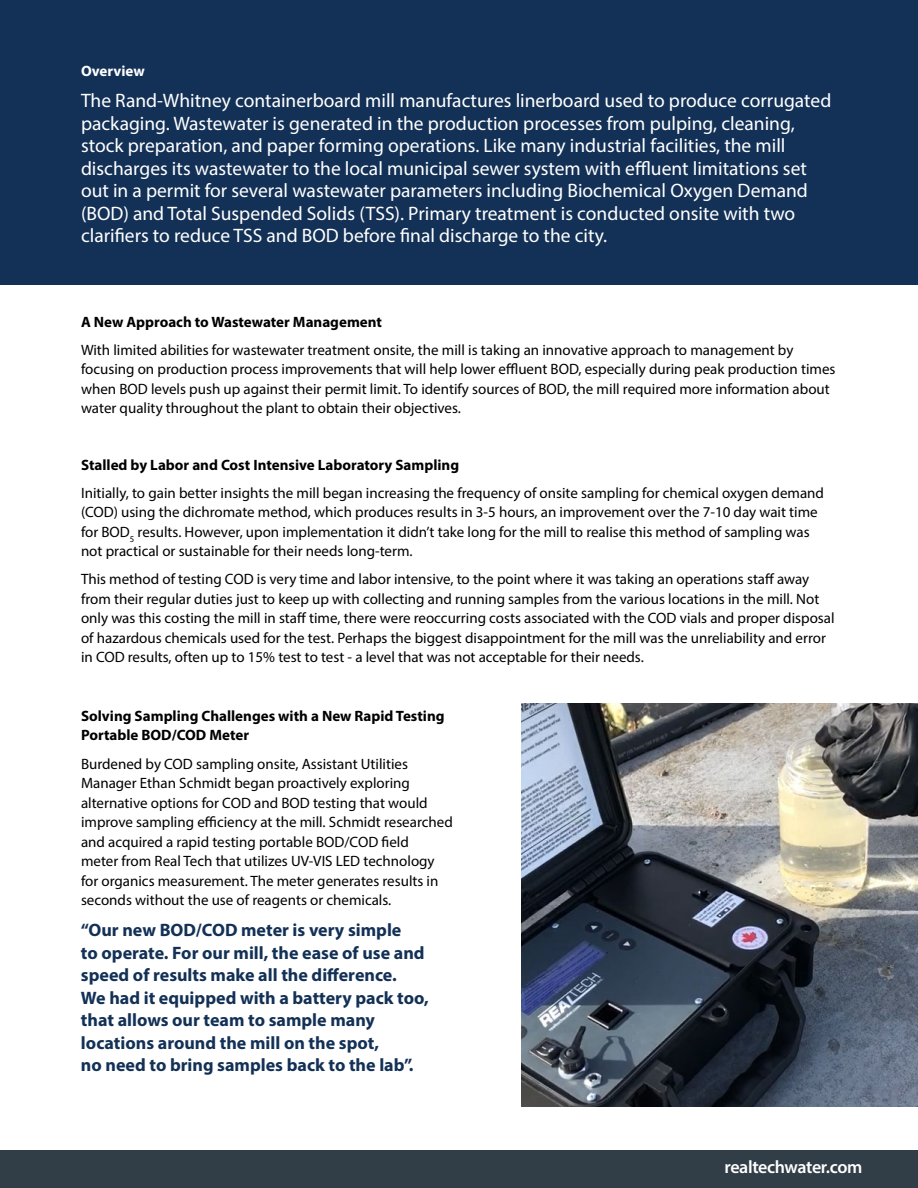
<style>
.page{position:relative;width:918px;height:1188px;background:#fff}
.page>*{position:absolute;margin:0;border:0;box-sizing:border-box;transform-origin:0 0}
.t1{font:19.5px/22.5px "Myriad Pro";color:#fff}
.t2{font:700 18px/22.5px "Myriad Pro";color:#133156}
.t3{font:600 18px "Myriad Pro";letter-spacing:-.025em;color:#fff}
.t4{font:15px/19.5px "Myriad Pro";color:#000}
.t5{font:700 15px/19.5px "Myriad Pro";color:#000}
.t6{font:700 15px "Myriad Pro";color:#fff}
</style>
<div class="page">
<div style="left:0;top:0;width:918px;height:284px;background:#133156"></div>
<img style="left:522px;top:703px;width:396px;height:404px">
<div style="left:0;top:1151px;width:918px;height:37px;background:#313e48"></div>
<p class="t6" style="left:81px;top:61px;width:65px">Overview</p>
<p class="t1" style="left:81px;top:89px;width:752px">The Rand-Whitney containerboard mill manufactures linerboard used to produce corrugated packaging. Wastewater is generated in the production processes from pulping, cleaning, stock preparation, and paper forming operations. Like many industrial facilities, the mill discharges its wastewater to the local municipal sewer system with effluent limitations set out in a permit for several wastewater parameters including Biochemical Oxygen Demand (BOD) and Total Suspended Solids (TSS). Primary treatment is conducted onsite with two clarifiers to reduce TSS and BOD before final discharge to the city.</p>
<p class="t5" style="left:81px;top:311px;width:303px">A New Approach to Wastewater Management</p>
<p class="t4" style="left:81px;top:340px;width:756px">With limited abilities for wastewater treatment onsite, the mill is taking an innovative approach to management by focusing on production process improvements that will help lower effluent BOD, especially during peak production times when BOD levels push up against their permit limit. To identify sources of BOD, the mill required more information about water quality throughout the plant to obtain their objectives.</p>
<p class="t5" style="left:81px;top:454px;width:380px">Stalled by Labor and Cost Intensive Laboratory Sampling</p>
<p class="t4" style="left:81px;top:483px;width:745px">Initially, to gain better insights the mill began increasing the frequency of onsite sampling for chemical oxygen demand (COD) using the dichromate method, which produces results in 3-5 hours, an improvement over the 7-10 day wait time for BOD<sub>5</sub> results. However, upon implementation it didn’t take long for the mill to realise this method of sampling was not practical or sustainable for their needs long-term.</p>
<p class="t4" style="left:81px;top:569px;width:755px">This method of testing COD is very time and labor intensive, to the point where it was taking an operations staff away from their regular duties just to keep up with collecting and running samples from the various locations in the mill. Not only was this costing the mill in staff time, there were reoccurring costs associated with the COD vials and proper disposal of hazardous chemicals used for the test. Perhaps the biggest disappointment for the mill was the unreliability and error in COD results, often up to 15% test to test - a level that was not acceptable for their needs.</p>
<p class="t5" style="left:81px;top:706px;width:365px">Solving Sampling Challenges with a New Rapid Testing<br>Portable BOD/COD Meter</p>
<p class="t4" style="left:81px;top:753px;width:373px">Burdened by COD sampling onsite, Assistant Utilities Manager Ethan Schmidt began proactively exploring alternative options for COD and BOD testing that would improve sampling efficiency at the mill. Schmidt researched and acquired a rapid testing portable BOD/COD field<br>meter from Real Tech that utilizes UV-VIS LED technology for organics measurement. The meter generates results in seconds without the use of reagents or chemicals.</p>
<p class="t2" style="left:81px;top:918px;width:349px">“Our new BOD/COD meter is very simple<br>to operate. For our mill, the ease of use and speed of results make all the difference.<br>We had it equipped with a battery pack too, that allows our team to sample many locations around the mill on the spot,<br>no need to bring samples back to the lab”.</p>
<p class="t3" style="left:724px;top:1156px;width:139px">realtechwater.com</p>
</div>
